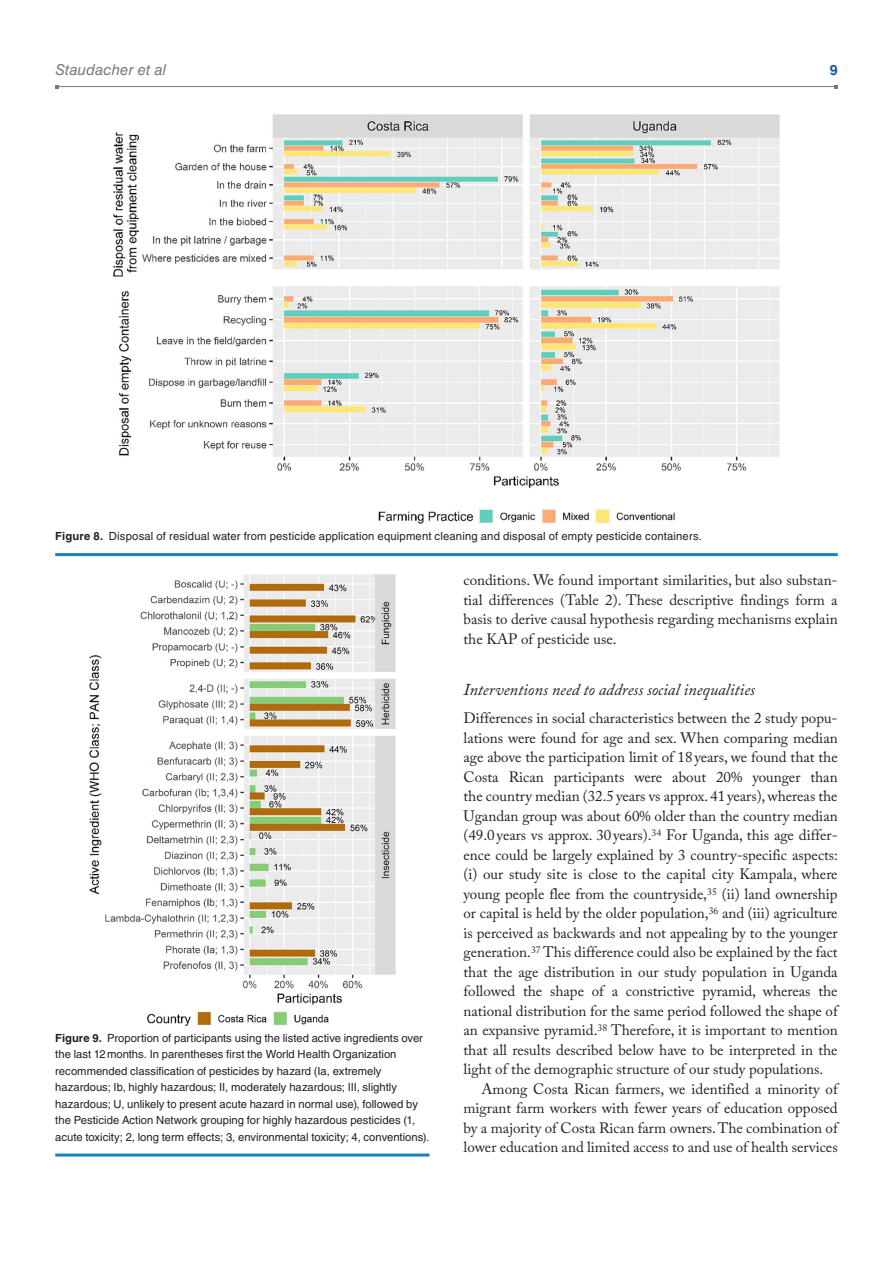
<style>
.page{position:relative;width:893px;height:1263px;background:#fff}
.page>*{position:absolute;margin:0;border:0;box-sizing:border-box;transform-origin:0 0}
.t1{font:italic 16.5px "Adobe Caslon Pro";color:#231f20}
.t2{font:15px/19.5px "Adobe Caslon Pro";color:#231f20;text-align:justify}
.t3{font:italic 15px "Helvetica LT Std";color:#76787b}
.t4{font:700 14.25px "Helvetica LT Std";color:#1055a4}
.t5{font:11.25px/16.5px "Helvetica LT Std";color:#231f20}
.s1{font-weight:700}
</style>
<div class="page">
<hr style="left:57px;top:86px;width:779px;height:1px;background:#76787b">
<hr style="left:55px;top:553px;width:783px;height:3px;background:#1582c5">
<img style="left:113px;top:115px;width:666px;height:409px">
<hr style="left:55px;top:1153px;width:374px;height:3px;background:#1582c5">
<img style="left:89px;top:574px;width:306px;height:451px">
<p class="t3" style="left:55px;top:61px;width:112px">Staudacher et al</p>
<p class="t4" style="left:830px;top:61px;width:9px">9</p>
<p class="t5" style="left:55px;top:528px;width:648px"><span class="s1">Figure 8.</span> Disposal of residual water from pesticide application equipment cleaning and disposal of empty pesticide containers.</p>
<p class="t5" style="left:55px;top:1029px;width:376px"><span class="s1">Figure 9.</span> Proportion of participants using the listed active ingredients over the last 12months. In parentheses first the World Health Organization recommended classification of pesticides by hazard (Ia, extremely hazardous; Ib, highly hazardous; II, moderately hazardous; III, slightly hazardous; U, unlikely to present acute hazard in normal use), followed by the Pesticide Action Network grouping for highly hazardous pesticides (1, acute toxicity; 2, long term effects; 3, environmental toxicity; 4, conventions).</p>
<p class="t2" style="left:463px;top:570px;width:376px">conditions. We found important similarities, but also substan&shy;tial differences (Table 2). These descriptive findings form a basis to derive causal hypothesis regarding mechanisms explain the KAP of pesticide use.</p>
<p class="t1" style="left:463px;top:679px;width:293px">Interventions need to address social inequalities</p>
<p class="t2" style="left:463px;top:708px;width:376px">Differences in social characteristics between the 2 study popu-</p>
<p class="t2" style="left:463px;top:728px;width:376px">lations were found for age and sex. When comparing median</p>
<p class="t2" style="left:463px;top:747px;width:376px">age above the participation limit of 18years, we found that the</p>
<p class="t2" style="left:463px;top:767px;width:376px">Costa Rican participants were about 20% younger than</p>
<p class="t2" style="left:463px;top:786px;width:376px">the country median (32.5 years vs approx. 41 years), whereas the</p>
<p class="t2" style="left:463px;top:806px;width:376px">Ugandan group was about 60% older than the country median</p>
<p class="t2" style="left:463px;top:825px;width:376px">(49.0years vs approx. 30years).<sup>34</sup> For Uganda, this age differ-</p>
<p class="t2" style="left:463px;top:845px;width:376px">ence could be largely explained by 3 country-specific aspects:</p>
<p class="t2" style="left:463px;top:864px;width:376px">(i) our study site is close to the capital city Kampala, where</p>
<p class="t2" style="left:463px;top:884px;width:376px">young people flee from the countryside,<sup>35</sup> (ii) land ownership</p>
<p class="t2" style="left:463px;top:903px;width:376px">or capital is held by the older population,<sup>36</sup> and (iii) agriculture</p>
<p class="t2" style="left:463px;top:923px;width:376px">is perceived as backwards and not appealing by to the younger</p>
<p class="t2" style="left:463px;top:942px;width:376px">generation.<sup>37</sup> This difference could also be explained by the fact</p>
<p class="t2" style="left:463px;top:962px;width:376px">that the age distribution in our study population in Uganda</p>
<p class="t2" style="left:463px;top:981px;width:376px">followed the shape of a constrictive pyramid, whereas the</p>
<p class="t2" style="left:463px;top:1001px;width:376px">national distribution for the same period followed the shape of</p>
<p class="t2" style="left:463px;top:1020px;width:376px">an expansive pyramid.<sup>38</sup> Therefore, it is important to mention</p>
<p class="t2" style="left:463px;top:1040px;width:376px">that all results described below have to be interpreted in the</p>
<p class="t2" style="left:463px;top:1059px;width:361px">light of the demographic structure of our study populations.</p>
<p class="t2" style="left:481px;top:1079px;width:358px">Among Costa Rican farmers, we identified a minority of</p>
<p class="t2" style="left:463px;top:1098px;width:376px">migrant farm workers with fewer years of education opposed</p>
<p class="t2" style="left:463px;top:1118px;width:376px">by a majority of Costa Rican farm owners. The combination of</p>
<p class="t2" style="left:463px;top:1137px;width:376px">lower education and limited access to and use of health services</p>
</div>
